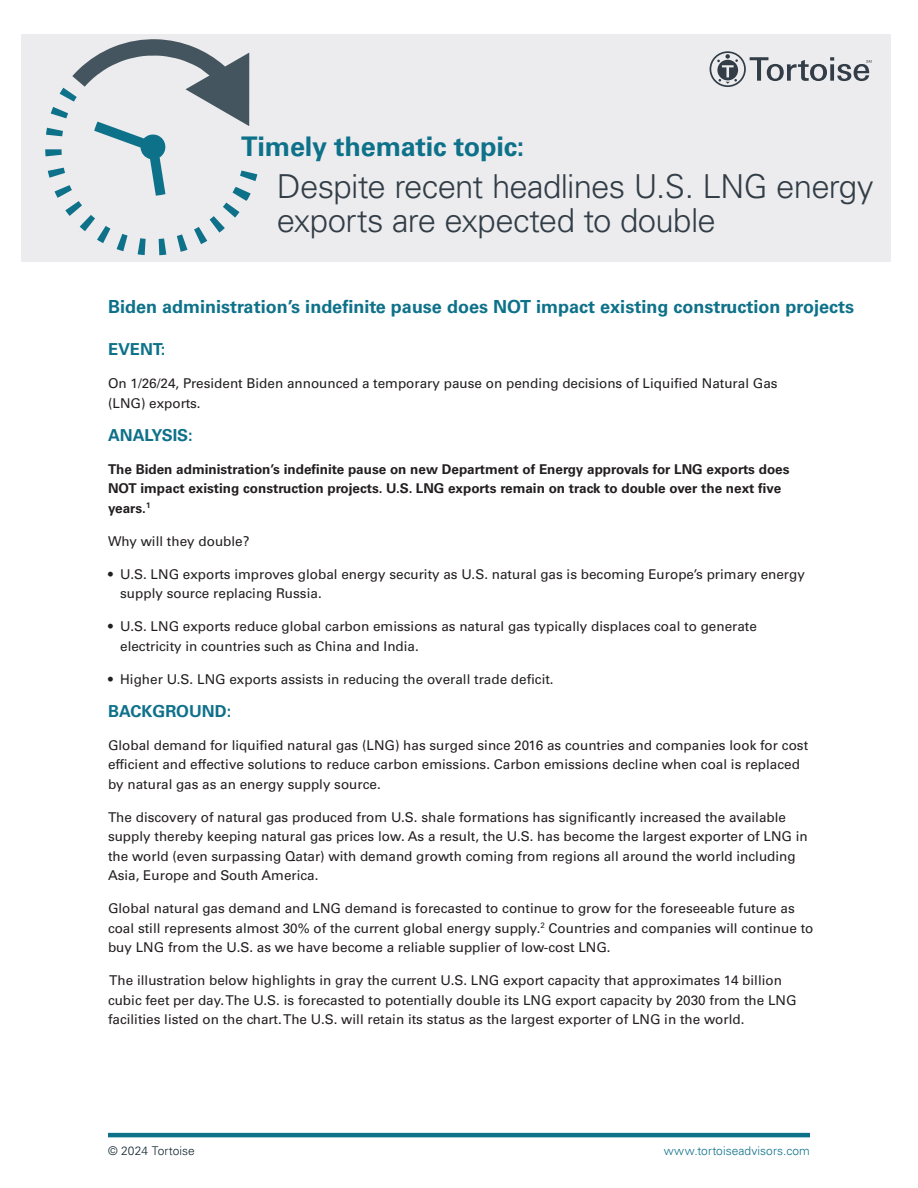
<style>
.page{position:relative;width:918px;height:1188px;background:#fff}
.page>*{position:absolute;margin:0;border:0;box-sizing:border-box;transform-origin:0 0}
.Fund_Tag{font:300 33px/34.5px "Univers LT Std";letter-spacing:-.02em;color:#323d47}
.Fund_Tag-2{font:700 27px "Univers LT Std";letter-spacing:-.005em;color:#0e718a}
.t1{font:700 18px "Univers LT Std";color:#0e718a}
.t2{font:700 16.5px "Univers LT Std";color:#0e718a}
.t3{font:13.5px/19.5px "Univers LT Std";color:#231f20}
.t4{font:700 13.5px/19.5px "Univers LT Std";color:#231f20}
.t5{font:300 12px "Univers LT Std";letter-spacing:.005em;color:#0e718a}
.t6{font:300 12px "Univers LT Std";letter-spacing:.005em;color:#112530}
</style>
<div class="page">
<hr style="left:108px;top:1133px;width:702px;height:4px;background:#0e718a">
<div style="left:22px;top:34px;width:869px;height:227px;background:#ececee"></div>
<svg style="left:710px;top:51px;width:162px;height:36px"></svg>
<svg style="left:45px;top:39px;width:212px;height:216px"></svg>
<p class="Fund_Tag-2" style="left:241px;top:131px;width:285px">Timely thematic topic:</p>
<p class="Fund_Tag" style="left:277px;top:169px;width:598px">Despite recent headlines U.S. LNG energy exports are expected to double</p>
<p class="t1" style="left:108px;top:296px;width:748px">Biden administration’s indefinite pause does NOT impact existing construction projects</p>
<p class="t2" style="left:108px;top:340px;width:59px">EVENT:</p>
<p class="t3" style="left:108px;top:374px;width:671px">On 1/26/24, President Biden announced a temporary pause on pending decisions of Liquified Natural Gas (LNG) exports.</p>
<p class="t2" style="left:108px;top:425px;width:86px">ANALYSIS:</p>
<p class="t4" style="left:108px;top:459px;width:683px">The Biden administration’s indefinite pause on new Department of Energy approvals for LNG exports does<br>NOT impact existing construction projects. U.S. LNG exports remain on track to double over the next five years.<sup>1</sup></p>
<p class="t3" style="left:108px;top:531px;width:143px">Why will they double?</p>
<p class="t3" style="left:120px;top:564px;width:686px;text-indent:-12px">• U.S. LNG exports improves global energy security as U.S. natural gas is becoming Europe’s primary energy supply source replacing Russia.</p>
<p class="t3" style="left:120px;top:617px;width:638px;text-indent:-12px">• U.S. LNG exports reduce global carbon emissions as natural gas typically displaces coal to generate electricity in countries such as China and India.</p>
<p class="t3" style="left:108px;top:669px;width:447px">• Higher U.S. LNG exports assists in reducing the overall trade deficit.</p>
<p class="t2" style="left:108px;top:701px;width:125px">BACKGROUND:</p>
<p class="t3" style="left:108px;top:735px;width:702px">Global demand for liquified natural gas (LNG) has surged since 2016 as countries and companies look for cost efficient and effective solutions to reduce carbon emissions. Carbon emissions decline when coal is replaced by natural gas as an energy supply source.</p>
<p class="t3" style="left:108px;top:807px;width:701px">The discovery of natural gas produced from U.S. shale formations has significantly increased the available supply thereby keeping natural gas prices low. As a result, the U.S. has become the largest exporter of LNG in the world (even surpassing Qatar) with demand growth coming from regions all around the world including Asia, Europe and South America.</p>
<p class="t3" style="left:108px;top:899px;width:707px">Global natural gas demand and LNG demand is forecasted to continue to grow for the foreseeable future as coal still represents almost 30% of the current global energy supply.<sup>2</sup> Countries and companies will continue to buy LNG from the U.S. as we have become a reliable supplier of low-cost LNG.</p>
<p class="t3" style="left:108px;top:971px;width:690px">The illustration below highlights in gray the current U.S. LNG export capacity that approximates 14 billion cubic feet per day. The U.S. is forecasted to potentially double its LNG export capacity by 2030 from the LNG facilities listed on the chart. The U.S. will retain its status as the largest exporter of LNG in the world.</p>
<p class="t6" style="left:108px;top:1144px;width:88px">© 2024 Tortoise</p>
<p class="t5" style="left:664px;top:1144px;width:148px">www.tortoiseadvisors.com</p>
</div>
